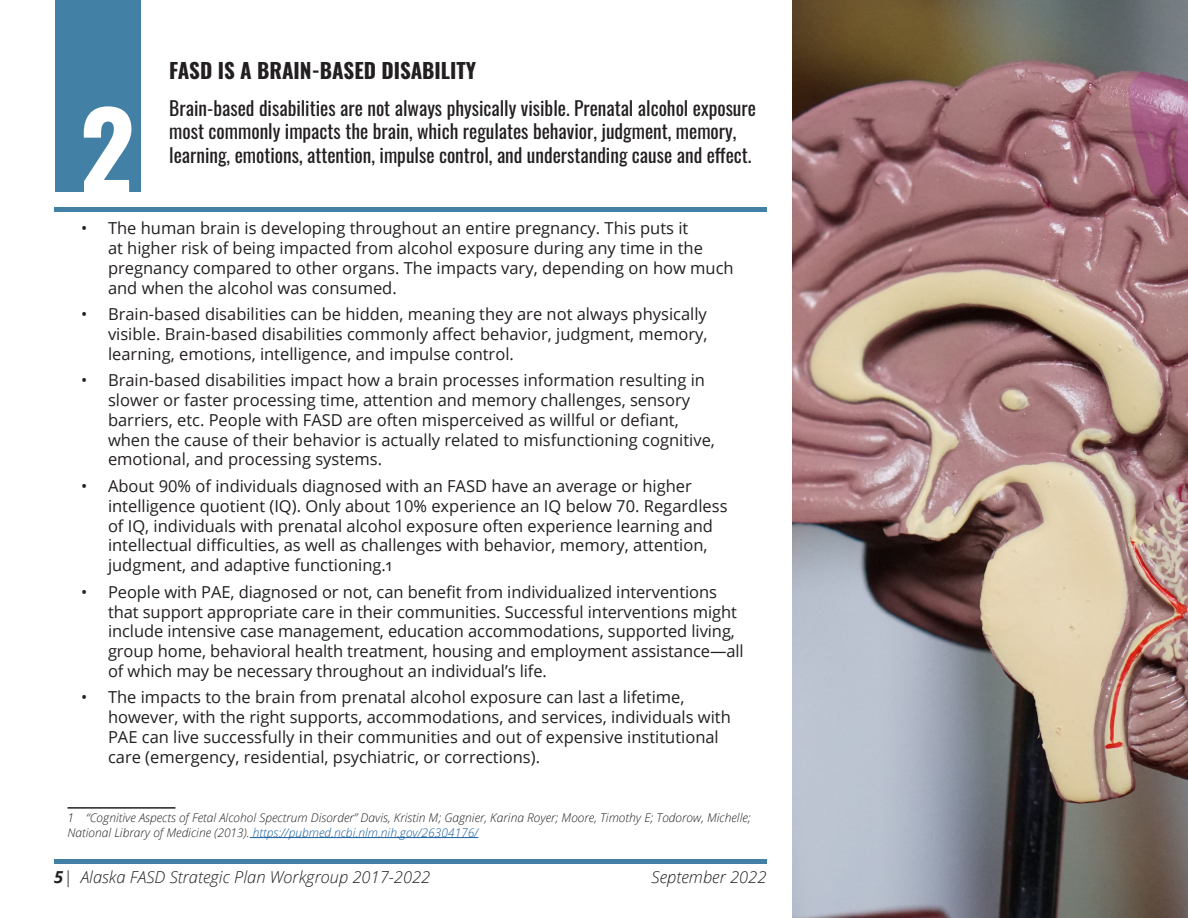
<style>
.page{position:relative;width:1188px;height:918px;background:#fff}
.page>*{position:absolute;margin:0;border:0;box-sizing:border-box;transform-origin:0 0}
.t1{font:700 106.65px "Oswald";color:#fff}
.Header_1{font:700 21px "Oswald";color:#231f20}
.Subtitle{font:19.5px/23.4px "Oswald";color:#231f20}
.t2{font:16.5px/19.8px "Open Sans";color:#231f20}
.t3{font:italic 300 16.5px "Open Sans";color:#231f20}
.Footnote{font:italic 300 12px/14.4px "Open Sans";color:#231f20}
.s1{color:#175d9e}
.s2{font-weight:700}
</style>
<div class="page">
<div style="left:54px;top:859px;width:712px;height:5px;background:#4281a5"></div>
<div style="left:55px;top:0;width:85px;height:192px;background:#4281a5"></div>
<div style="left:54px;top:207px;width:712px;height:5px;background:#4281a5"></div>
<img style="left:792px;top:0;width:396px;height:918px">
<hr style="left:68px;top:807px;width:108px;height:2px;background:#231f20">
<hr style="left:250px;top:837px;width:228px;height:1px;background:#175d9e">
<h1 class="t1" style="left:80px;top:95px;width:56px">2</h1>
<h1 class="Header_1" style="left:169px;top:60px;width:308px">FASD IS A BRAIN-BASED DISABILITY</h1>
<p class="Subtitle" style="left:169px;top:94px;width:588px">Brain-based disabilities are not always physically visible. Prenatal alcohol exposure most commonly impacts the brain, which regulates behavior, judgment, memory, learning, emotions, attention, impulse control, and understanding cause and effect.</p>
<p class="t2" style="left:108px;top:218px;width:627px;text-indent:-27px">• The human brain is developing throughout an entire pregnancy. This puts it<br>at higher risk of being impacted from alcohol exposure during any time in the pregnancy compared to other organs. The impacts vary, depending on how much and when the alcohol was consumed.</p>
<p class="t2" style="left:108px;top:304px;width:601px;text-align:justify;text-indent:-27px">• Brain-based disabilities can be hidden, meaning they are not always physically visible. Brain-based disabilities commonly affect behavior, judgment, memory, learning, emotions, intelligence, and impulse control.</p>
<p class="t2" style="left:108px;top:370px;width:609px;text-indent:-27px">• Brain-based disabilities impact how a brain processes information resulting in slower or faster processing time, attention and memory challenges, sensory barriers, etc. People with FASD are often misperceived as willful or defiant, when the cause of their behavior is actually related to misfunctioning cognitive, emotional, and processing systems.</p>
<p class="t2" style="left:108px;top:476px;width:621px;text-indent:-27px">• About 90% of individuals diagnosed with an FASD have an average or higher intelligence quotient (IQ). Only about 10% experience an IQ below 70. Regardless of IQ, individuals with prenatal alcohol exposure often experience learning and intellectual difficulties, as well as challenges with behavior, memory, attention, judgment, and adaptive functioning.1</p>
<p class="t2" style="left:108px;top:581px;width:637px;text-indent:-27px">• People with PAE, diagnosed or not, can benefit from individualized interventions that support appropriate care in their communities. Successful interventions might include intensive case management, education accommodations, supported living, group home, behavioral health treatment, housing and employment assistance—all of which may be necessary throughout an individual’s life.</p>
<p class="t2" style="left:108px;top:687px;width:624px;text-indent:-27px">• The impacts to the brain from prenatal alcohol exposure can last a lifetime, however, with the right supports, accommodations, and services, individuals with PAE can live successfully in their communities and out of expensive institutional care (emergency, residential, psychiatric, or corrections).</p>
<p class="Footnote" style="left:68px;top:810px;width:685px">1 “Cognitive Aspects of Fetal Alcohol Spectrum Disorder” Davis, Kristin M; Gagnier, Karina Royer; Moore, Timothy E; Todorow, Michelle;<br>National Library of Medicine (2013). <span class="s1">https://pubmed.ncbi.nlm.nih.gov/26304176/</span></p>
<p class="t3" style="left:54px;top:865px;width:378px"><span class="s2">5</span>| Alaska FASD Strategic Plan Workgroup 2017-2022</p>
<p class="t3" style="left:652px;top:865px;width:116px">September 2022</p>
</div>
